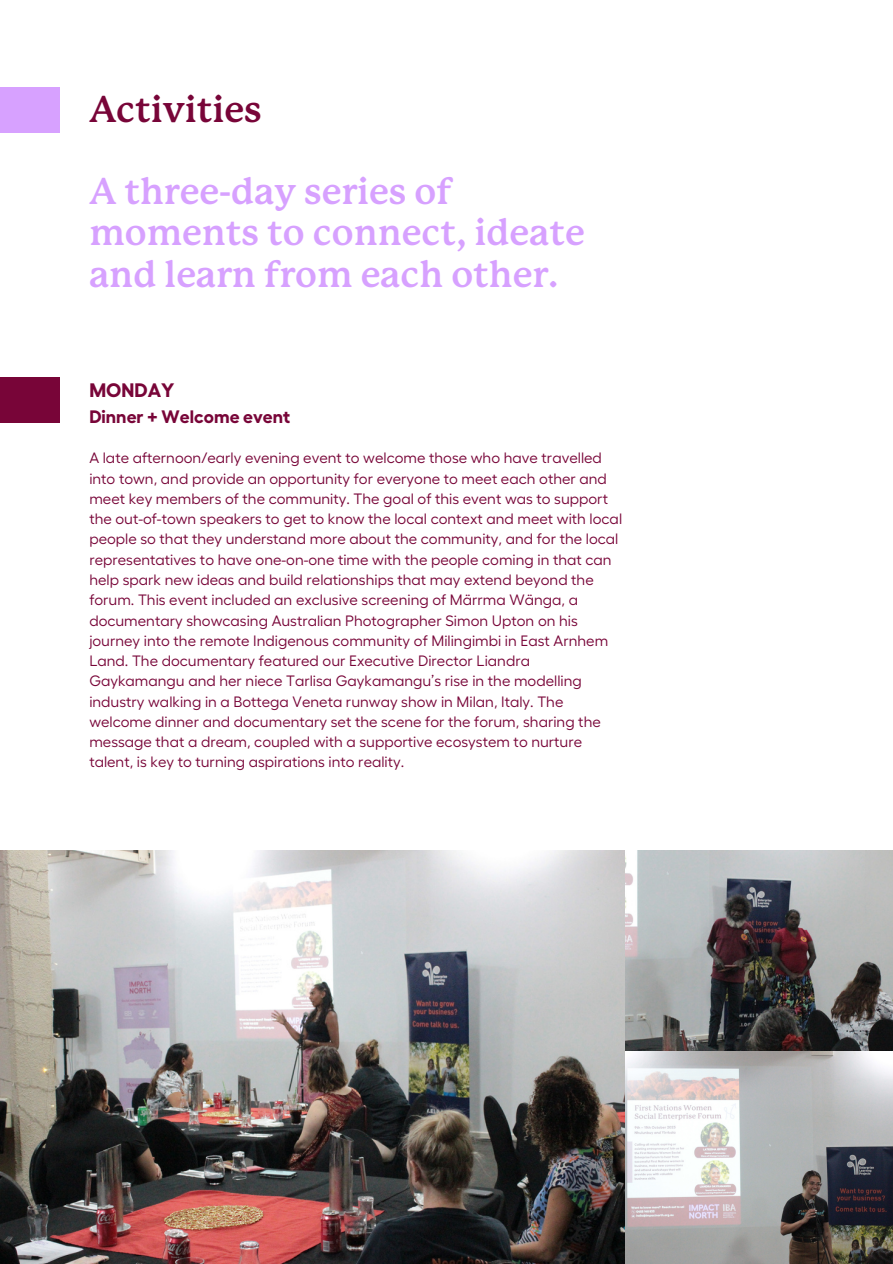
<style>
.page{position:relative;width:893px;height:1264px;background:#fff}
.page>*{position:absolute;margin:0;border:0;box-sizing:border-box;transform-origin:0 0}
.t1{font:700 36.3px/41.7px "P22 Mackinac Pro";color:#d7a1ff}
.t2{font:700 36.3px "P22 Mackinac Pro";color:#780538}
.t3{font:700 19.5px "Fellix";color:#780538}
.t4{font:700 18px "Fellix";color:#780538}
.t5{font:15px/20.2px "Fellix";color:#780538}
</style>
<div class="page">
<div style="left:0;top:88px;width:60px;height:45px;background:#d7a1ff"></div>
<div style="left:0;top:377px;width:60px;height:45px;background:#780538"></div>
<img style="left:0;top:850px;width:625px;height:413px">
<img style="left:625px;top:850px;width:267px;height:413px">
<p class="t2" style="left:89px;top:93px;width:174px">Activities</p>
<p class="t1" style="left:89px;top:172px;width:497px">A three-day series of moments to connect, ideate and learn from each other.</p>
<p class="t3" style="left:89px;top:377px;width:87px">MONDAY</p>
<p class="t4" style="left:89px;top:404px;width:202px">Dinner + Welcome event</p>
<p class="t5" style="left:89px;top:447px;width:534px">A late afternoon/early evening event to welcome those who have travelled into town, and provide an opportunity for everyone to meet each other and meet key members of the community. The goal of this event was to support the out-of-town speakers to get to know the local context and meet with local people so that they understand more about the community, and for the local representatives to have one-on-one time with the people coming in that can help spark new ideas and build relationships that may extend beyond the forum. This event included an exclusive screening of Märrma Wänga, a documentary showcasing Australian Photographer Simon Upton on his journey into the remote Indigenous community of Milingimbi in East Arnhem Land. The documentary featured our Executive Director Liandra Gaykamangu and her niece Tarlisa Gaykamangu’s rise in the modelling industry walking in a Bottega Veneta runway show in Milan, Italy. The welcome dinner and documentary set the scene for the forum, sharing the message that a dream, coupled with a supportive ecosystem to nurture talent, is key to turning aspirations into reality.</p>
</div>
